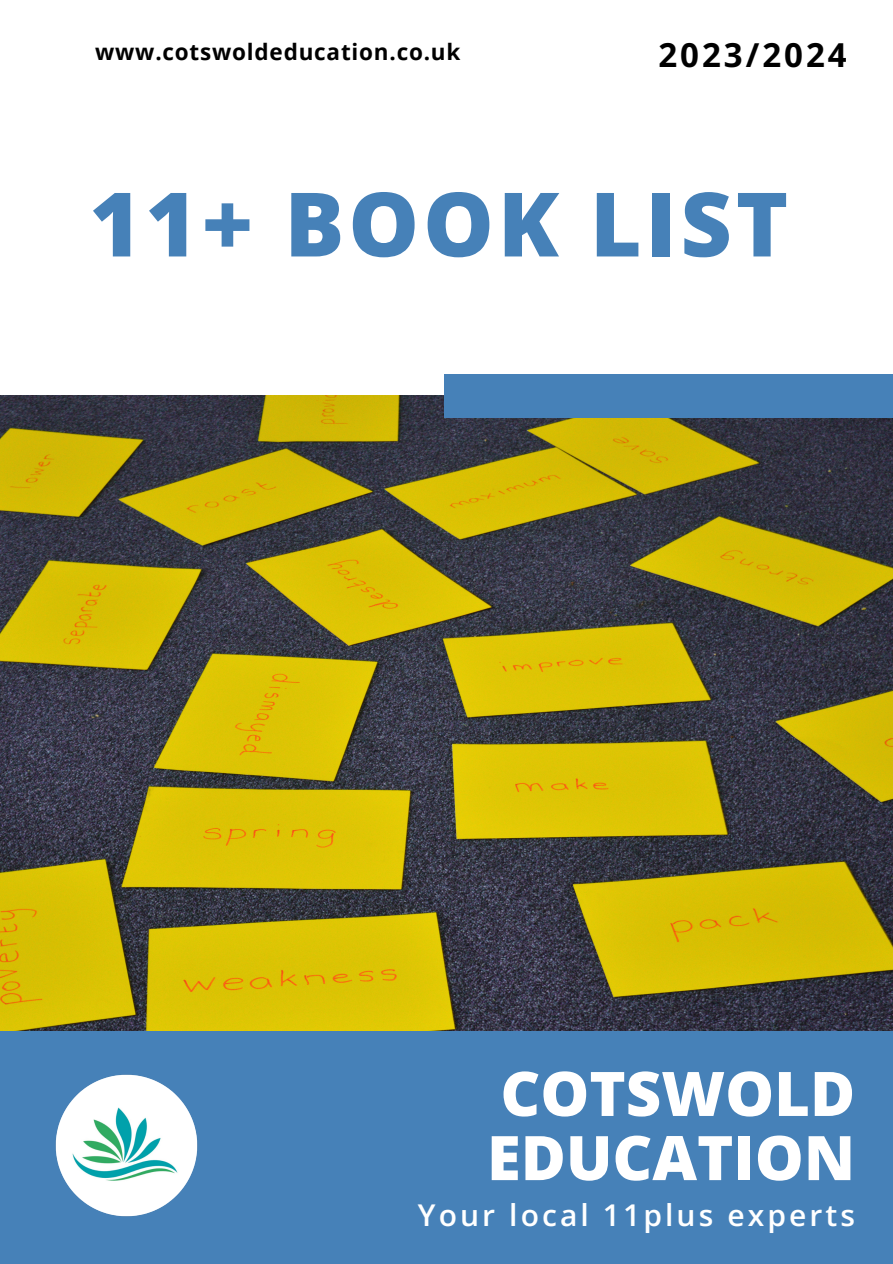
<style>
.page{position:relative;width:893px;height:1264px;background:#fff}
.page>*{position:absolute;margin:0;border:0;box-sizing:border-box;transform-origin:0 0}
.t1{font:800 88.95px "Open Sans";letter-spacing:.045em;color:#4681b8}
.t2{font:800 61.5px/64.2px "Open Sans";color:#fff}
.t3{font:700 33px "Open Sans";letter-spacing:.09em;color:#000}
.t4{font:600 30px "Open Sans";letter-spacing:.105em;color:#fff}
.t5{font:700 22.5px "Open Sans";letter-spacing:.035em;color:#000}
</style>
<div class="page">
<img style="left:0;top:395px;width:892px;height:636px">
<div style="left:0;top:1031px;width:892px;height:232px;background:#4681b8"></div>
<div style="left:444px;top:374px;width:448px;height:43px;background:#4681b8"></div>
<img style="left:55px;top:1074px;width:143px;height:143px">
<h1 class="t5" style="left:95px;top:36px;width:367px">www.cotswoldeducation.co.uk</h1>
<p class="t3" style="left:658px;top:32px;width:190px">2023/2024</p>
<h3 class="t1" style="left:89px;top:161px;width:700px">11+ BOOK LIST</h3>
<p class="t2" style="left:487px;top:1059px;width:369px">COTSWOLD<br>EDUCATION</p>
<h2 class="t4" style="left:418px;top:1193px;width:438px">Your local 11plus experts</h2>
</div>
